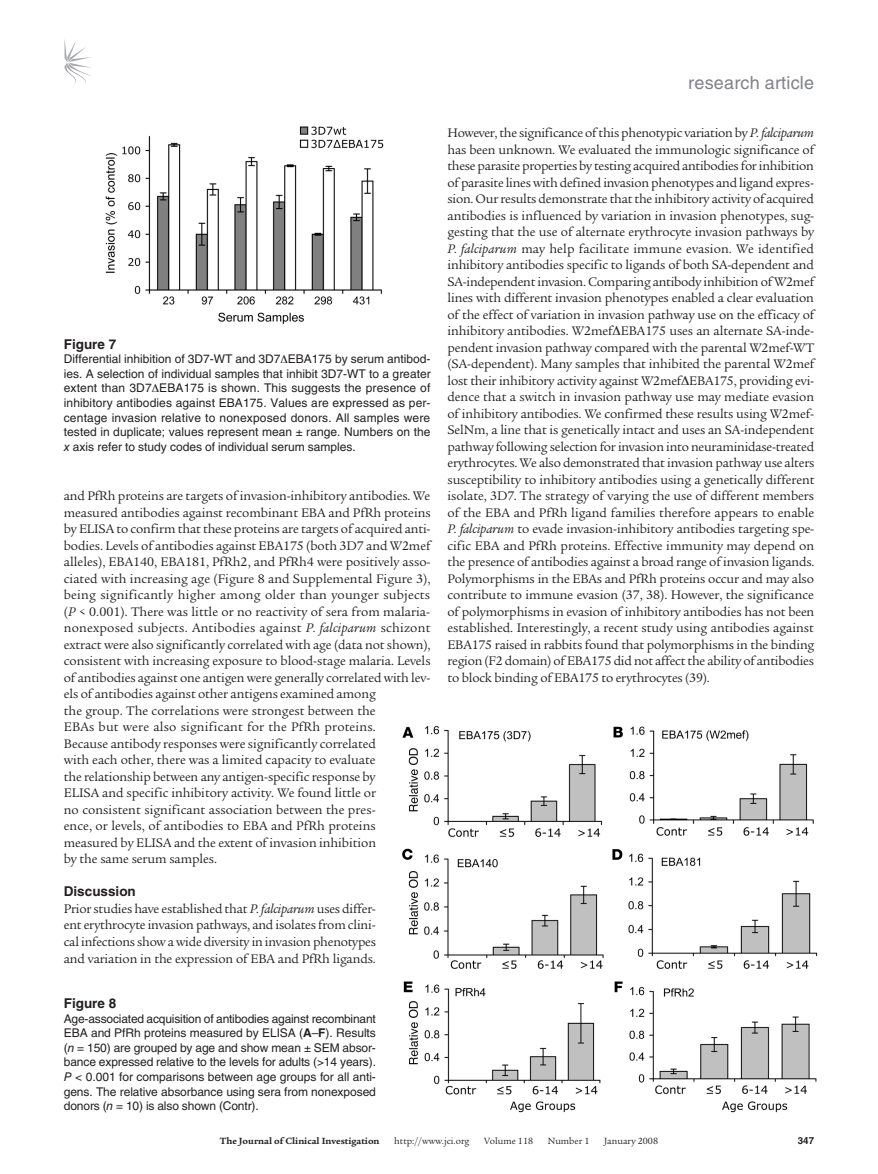
<style>
.page{position:relative;width:878px;height:1174px;background:#fff}
.page>*{position:absolute;margin:0;border:0;box-sizing:border-box;transform-origin:0 0}
.t1{font:18px "Helvetica LT Std";letter-spacing:.01em;color:#808285}
.t2{font:13.5px/16.5px "Legacy Serif Std";letter-spacing:-.005em;color:#231f20;text-align:justify}
.t3{font:700 13.5px "Helvetica LT Std";color:#231f20}
.t4{font:12px/14.7px "Helvetica LT Std";letter-spacing:-.005em;color:#231f20;text-align:justify}
.t5{font:9.75px "Legacy Serif Std";color:#231f20}
.t6{font:700 9.75px "Legacy Serif Std";color:#231f20}
.t7{font:700 9.75px "Helvetica LT Std";color:#231f20}
.s1{font-style:italic}
.s2{font-weight:700}
</style>
<div class="page">
<svg style="left:64px;top:39px;width:27px;height:45px"></svg>
<img style="left:105px;top:126px;width:279px;height:199px">
<img style="left:402px;top:726px;width:416px;height:387px">
<h1 class="t1" style="left:688px;top:72px;width:127px">research article</h1>
<p class="t3" style="left:64px;top:335px;width:54px">Figure 7</p>
<p class="t4" style="left:64px;top:351px;width:368px">Differential inhibition of 3D7-WT and 3D7 EBA175 by serum antibod&shy;ies. A selection of individual samples that inhibit 3D7-WT to a greater extent than 3D7 EBA175 is shown. This suggests the presence of inhibitory antibodies against EBA175. Values are expressed as per&shy;centage invasion relative to nonexposed donors. All samples were tested in duplicate; values represent mean ± range. Numbers on the <span class="s1">x</span> axis refer to study codes of individual serum samples.</p>
<p class="t2" style="left:64px;top:488px;width:368px;text-align:left">and PfRh proteins are targets of invasion-inhibitory antibodies. We measured antibodies against recombinant EBA and PfRh proteins by ELISA to confirm that these proteins are targets of acquired anti&shy;bodies. Levels of antibodies against EBA175 (both 3D7 and W2mef alleles), EBA140, EBA181, PfRh2, and PfRh4 were positively asso&shy;ciated with increasing age (Figure 8 and Supplemental Figure 3), being significantly higher among older than younger subjects (<span class="s1">P</span> &lt; 0.001). There was little or no reactivity of sera from malaria&shy;nonexposed subjects. Antibodies against <span class="s1">P. falciparum</span> schizont extract were also significantly correlated with age (data not shown), consistent with increasing exposure to blood-stage malaria. Levels of antibodies against one antigen were generally correlated with lev&shy;els of antibodies against other antigens examined among<br>the group. The correlations were strongest between the<br>EBAs but were also significant for the PfRh proteins.<br>Because antibody responses were significantly correlated<br>with each other, there was a limited capacity to evaluate<br>the relationship between any antigen-specific response by<br>ELISA and specific inhibitory activity. We found little or<br>no consistent significant association between the pres-<br>ence, or levels, of antibodies to EBA and PfRh proteins measured by ELISA and the extent of invasion inhibition<br>by the same serum samples.</p>
<p class="t3" style="left:64px;top:883px;width:74px">Discussion</p>
<p class="t2" style="left:64px;top:900px;width:314px">Prior studies have established that <span class="s1">P. falciparum</span> uses differ&shy;ent erythrocyte invasion pathways, and isolates from clini&shy;cal infections show a wide diversity in invasion phenotypes and variation in the expression of EBA and PfRh ligands.</p>
<p class="t3" style="left:64px;top:995px;width:54px">Figure 8</p>
<p class="t4" style="left:64px;top:1011px;width:314px">Age-associated acquisition of antibodies against recombinant EBA and PfRh proteins measured by ELISA (<span class="s2">A</span>–<span class="s2">F</span>). Results (<span class="s1">n</span> = 150) are grouped by age and show mean ± SEM absor&shy;bance expressed relative to the levels for adults (&gt;14 years).<br><span class="s1">P</span> &lt; 0.001 for comparisons between age groups for all anti&shy;gens. The relative absorbance using sera from nonexposed donors (<span class="s1">n</span> = 10) is also shown (Contr).</p>
<p class="t2" style="left:447px;top:125px;width:368px">However, the significance of this phenotypic variation by <span class="s1">P. falciparum </span>has been unknown. We evaluated the immunologic significance of these parasite properties by testing acquired antibodies for inhibition of parasite lines with defined invasion phenotypes and ligand expres&shy;sion. Our results demonstrate that the inhibitory activity of acquired antibodies is influenced by variation in invasion phenotypes, sug&shy;gesting that the use of alternate erythrocyte invasion pathways by <span class="s1">P. falciparum</span> may help facilitate immune evasion. We identified inhibitory antibodies specific to ligands of both SA-dependent and SA-independent invasion. Comparing antibody inhibition of W2mef lines with different invasion phenotypes enabled a clear evaluation of the effect of variation in invasion pathway use on the efficacy of inhibitory antibodies. W2mef EBA175 uses an alternate SA-inde&shy;pendent invasion pathway compared with the parental W2mef-WT (SA-dependent). Many samples that inhibited the parental W2mef lost their inhibitory activity against W2mef EBA175, providing evi&shy;dence that a switch in invasion pathway use may mediate evasion of inhibitory antibodies. We confirmed these results using W2mef-SelNm, a line that is genetically intact and uses an SA-independent pathway following selection for invasion into neuraminidase-treated erythrocytes. We also demonstrated that invasion pathway use alters susceptibility to inhibitory antibodies using a genetically different isolate, 3D7. The strategy of varying the use of different members of the EBA and PfRh ligand families therefore appears to enable <span class="s1">P. falciparum</span> to evade invasion-inhibitory antibodies targeting spe&shy;cific EBA and PfRh proteins. Effective immunity may depend on the presence of antibodies against a broad range of invasion ligands.<br>Polymorphisms in the EBAs and PfRh proteins occur and may also contribute to immune evasion (37, 38). However, the significance of polymorphisms in evasion of inhibitory antibodies has not been established. Interestingly, a recent study using antibodies against EBA175 raised in rabbits found that polymorphisms in the binding region (F2 domain) of EBA175 did not affect the ability of antibodies to block binding of EBA175 to erythrocytes (39).</p>
<p class="t6" style="left:220px;top:1135px;width:161px">The Journal of Clinical Investigation</p>
<p class="t5" style="left:394px;top:1135px;width:77px">http://www.jci.org</p>
<p class="t5" style="left:484px;top:1135px;width:50px">Volume 118</p>
<p class="t5" style="left:548px;top:1135px;width:43px">Number 1</p>
<p class="t5" style="left:604px;top:1135px;width:55px">January 2008</p>
<p class="t7" style="left:797px;top:1134px;width:18px">347</p>
</div>
